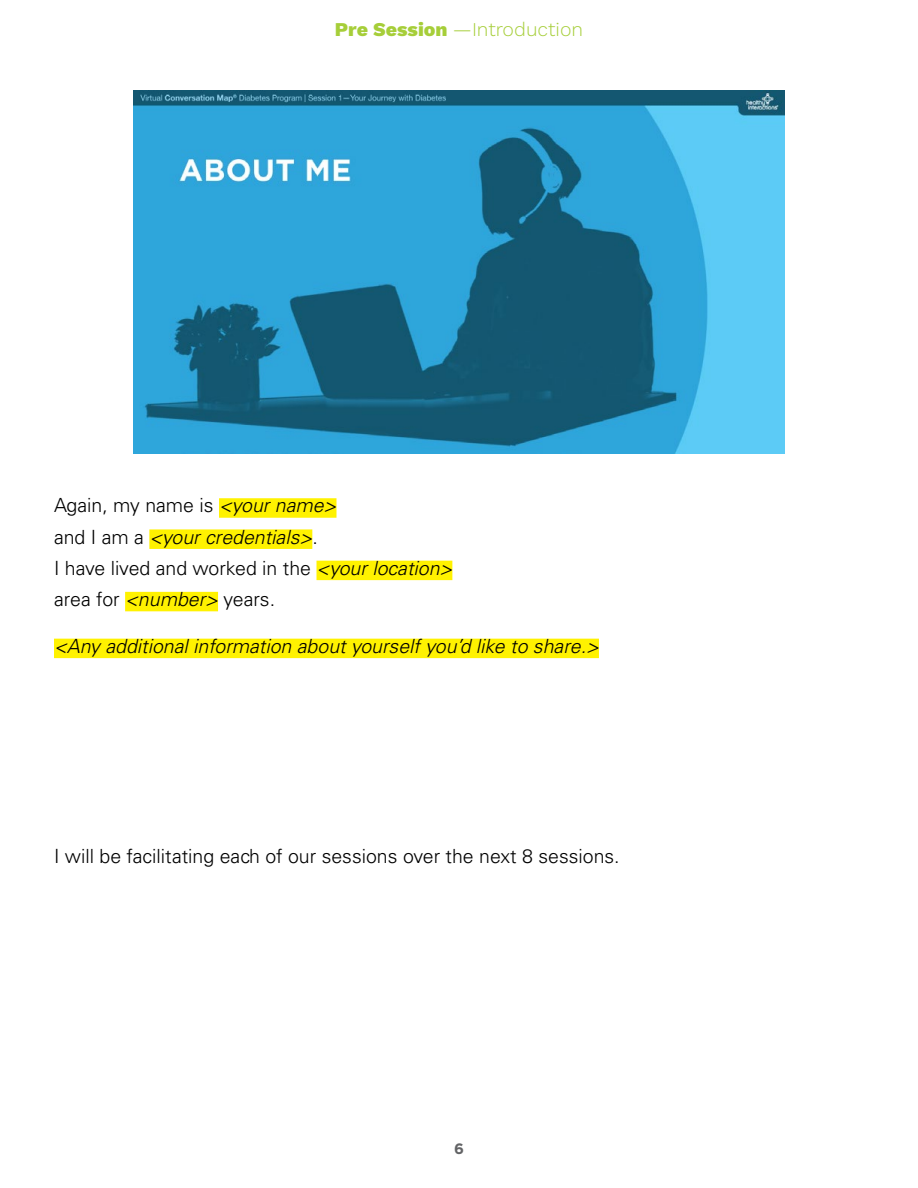
<style>
.page{position:relative;width:918px;height:1188px;background:#fff}
.page>*{position:absolute;margin:0;border:0;box-sizing:border-box;transform-origin:0 0}
.t1{font:300 19.5px/31.2px "Univers";color:#000}
.t2{font:italic 300 19.5px "Univers";color:#000}
.t3{font:300 19.5px "Work Sans";color:#a6ce39}
.t4{font:700 15px "Gotham";color:#636466}
.s1{font-weight:800}
.s2{font-style:italic}
</style>
<div class="page">
<img style="left:134px;top:90px;width:650px;height:363px">
<div style="left:219px;top:498px;width:118px;height:20px;background:#fff200"></div>
<div style="left:149px;top:529px;width:163px;height:20px;background:#fff200"></div>
<div style="left:317px;top:561px;width:135px;height:19px;background:#fff200"></div>
<div style="left:125px;top:592px;width:93px;height:19px;background:#fff200"></div>
<div style="left:54px;top:639px;width:545px;height:19px;background:#fff200"></div>
<p class="t3" style="left:335px;top:18px;width:250px"><span class="s1">Pre Session</span> —Introduction</p>
<p class="t1" style="left:54px;top:490px;width:400px">Again, my name is <span class="s2">&lt;your name&gt;<br></span>and I am a <span class="s2">&lt;your credentials&gt;</span>.<br>I have lived and worked in the <span class="s2">&lt;your location&gt; </span>area for <span class="s2">&lt;number&gt;</span> years.</p>
<p class="t2" style="left:54px;top:634px;width:546px">&lt;Any additional information about yourself you’d like to share.&gt;</p>
<p class="t1" style="left:54px;top:841px;width:567px">I will be facilitating each of our sessions over the next 8 sessions.</p>
<p class="t4" style="left:454px;top:1140px;width:11px">6</p>
</div>
